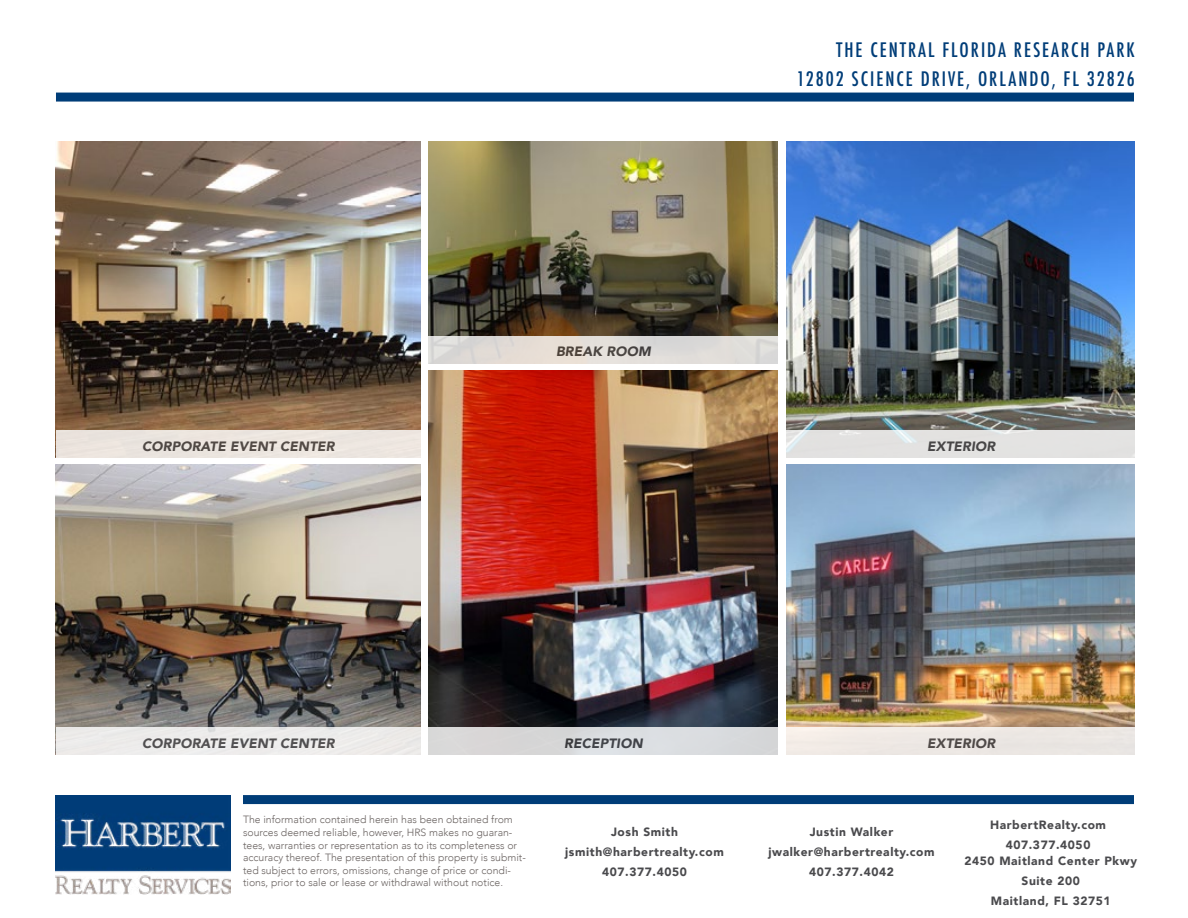
<style>
.page{position:relative;width:1188px;height:918px;background:#fff}
.page>*{position:absolute;margin:0;border:0;box-sizing:border-box;transform-origin:0 0}
.t1{font:500 condensed 19.5px "Futura";letter-spacing:.1em;color:#003d78}
.t2{font:italic 900 13.5px "Avenir";letter-spacing:.01em;color:#414042}
.t3{font:900 12px/19.6px "Avenir";letter-spacing:.05em;color:#4a4a4d;text-align:center}
.t4{font:300 10.5px/12.6px "Avenir";color:#6a6361}
</style>
<div class="page">
<img style="left:429px;top:371px;width:349px;height:356px">
<img style="left:429px;top:142px;width:349px;height:194px">
<div style="left:243px;top:795px;width:891px;height:9px;background:#003d78"></div>
<div style="left:56px;top:93px;width:1078px;height:9px;background:#003d78"></div>
<img style="left:56px;top:795px;width:174px;height:100px">
<img style="left:56px;top:142px;width:365px;height:288px">
<img style="left:56px;top:464px;width:365px;height:263px">
<img style="left:787px;top:464px;width:348px;height:263px">
<img style="left:787px;top:142px;width:348px;height:288px">
<div style="left:56px;top:430px;width:365px;height:28px;background:#ece5df"></div>
<div style="left:56px;top:727px;width:365px;height:28px;background:#edeceb"></div>
<div style="left:429px;top:727px;width:349px;height:28px;background:#d9d9da"></div>
<div style="left:787px;top:727px;width:349px;height:28px;background:#ece8e3"></div>
<div style="left:787px;top:430px;width:349px;height:28px;background:#e3e2e1"></div>
<div style="left:429px;top:336px;width:349px;height:28px;background:#e1ddd7"></div>
<h1 class="t1" style="left:836px;top:38px;width:300px">THE CENTRAL FLORIDA RESEARCH PARK</h1>
<p class="t2" style="left:142px;top:435px;width:194px">CORPORATE EVENT CENTER</p>
<p class="t2" style="left:556px;top:341px;width:96px">BREAK ROOM</p>
<h1 class="t1" style="left:797px;top:67px;width:339px">12802 SCIENCE DRIVE, ORLANDO, FL 32826</h1>
<p class="t2" style="left:927px;top:435px;width:70px">EXTERIOR</p>
<p class="t2" style="left:142px;top:732px;width:194px">CORPORATE EVENT CENTER</p>
<p class="t2" style="left:564px;top:732px;width:80px">RECEPTION</p>
<p class="t2" style="left:927px;top:732px;width:70px">EXTERIOR</p>
<p class="t4" style="left:243px;top:814px;width:284px">The information contained herein has been obtained from sources deemed reliable, however, HRS makes no guaran&shy;tees, warranties or representation as to its completeness or accuracy thereof. The presentation of this property is submit&shy;ted subject to errors, omissions, change of price or condi&shy;tions, prior to sale or lease or withdrawal without notice.</p>
<p class="t3" style="left:565px;top:822px;width:160px">Josh Smith jsmith@harbertrealty.com<br>407.377.4050</p>
<p class="t3" style="left:768px;top:822px;width:168px">Justin Walker jwalker@harbertrealty.com<br>407.377.4042</p>
<p class="t3" style="left:990px;top:815px;width:118px">HarbertRealty.com<br>407.377.4050</p>
<p class="t3" style="left:964px;top:851px;width:174px">2450 Maitland Center Pkwy<br>Suite 200<br>Maitland, FL 32751</p>
</div>
